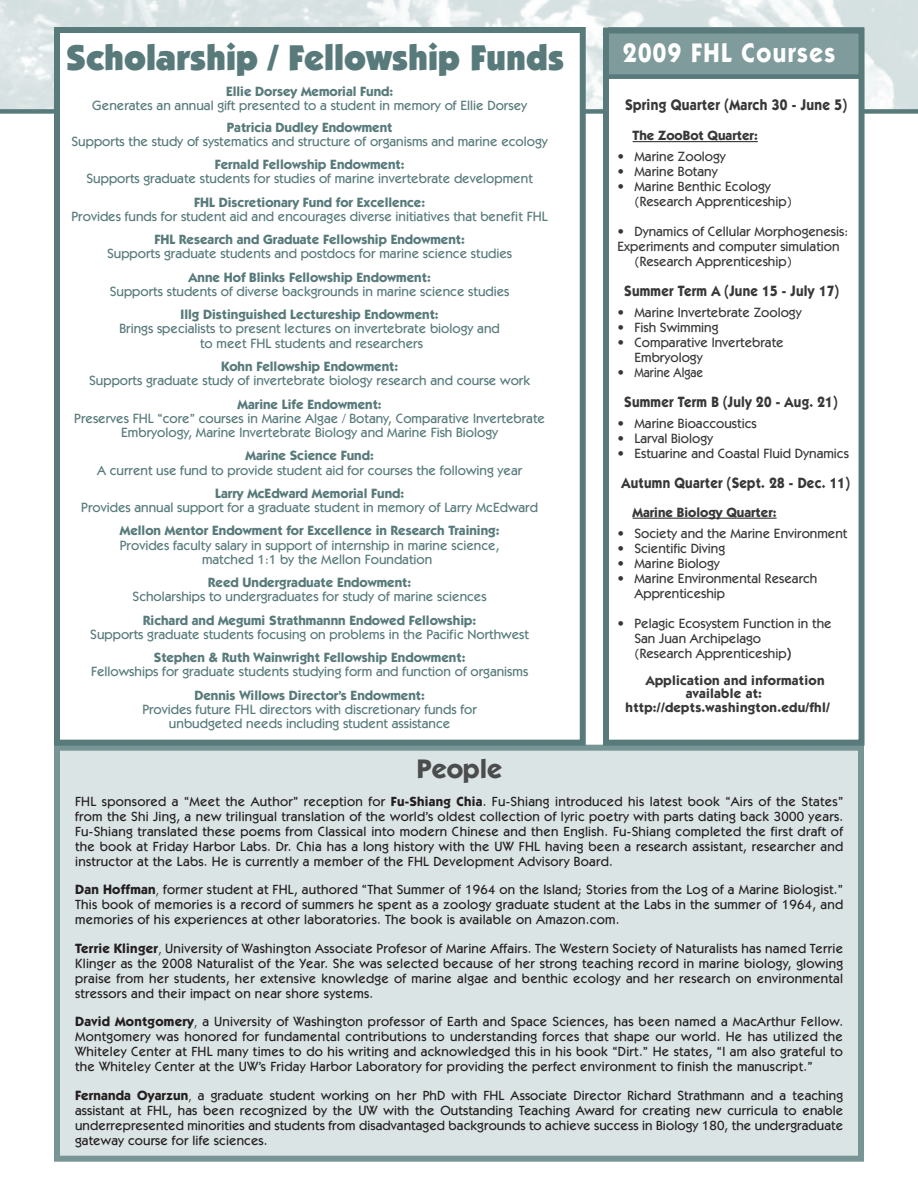
<style>
.page{position:relative;width:918px;height:1188px;background:#fff}
.page>*{position:absolute;margin:0;border:0;box-sizing:border-box;transform-origin:0 0}
.t1{font:900 36px "Itc Kabel";color:#587a7b}
.t2{font:700 27px "Itc Kabel";letter-spacing:.06em;color:#fff;scale:.9 1}
.t3{font:700 27px "Itc Kabel";color:#4b4c4d}
.t4{font:700 15.3px "Itc Kabel";letter-spacing:.02em;color:#383839;scale:.9 1}
.t5{font:700 15px "Itc Kabel";letter-spacing:.02em;color:#383839;scale:.9 1}
.t6{font:500 13.5px/14.2px "Itc Kabel";color:#587a7b;text-align:center}
.t7{font:700 13.5px "Itc Kabel";color:#587a7b}
.t8{font:500 13.5px/15px "Itc Kabel";color:#383839}
.t9{font:700 13.5px "Itc Kabel";letter-spacing:.02em;color:#383839}
.t10{font:700 13.5px "Itc Kabel";color:#383839}
.t11{font:500 13.35px/15px "Itc Kabel";letter-spacing:.02em;color:#231f20;text-align:justify}
.s1{font-weight:700}
.s2{font-weight:700;font-size:13.5px}
.s3{font-weight:400;font-size:13.5px}
</style>
<div class="page">
<img style="left:0;top:0;width:918px;height:109px">
<div style="left:0;top:109px;width:918px;height:5px;background:#587a7b"></div>
<div style="left:54px;top:745px;width:810px;height:417px;background:#dbe4e4;border:6px solid #779595"></div>
<div style="left:57px;top:30px;width:526px;height:713px;background:#fff"></div>
<div style="left:54px;top:27px;width:532px;height:719px;border:6px solid #587a7b"></div>
<div style="left:607px;top:30px;width:254px;height:95px;background:#fff"></div>
<hr style="left:633px;top:141px;width:125px;height:1px;background:#231f20">
<hr style="left:633px;top:518px;width:144px;height:1px;background:#231f20">
<div style="left:608px;top:27px;width:256px;height:52px;background:#809b9c"></div>
<div style="left:603px;top:74px;width:259px;height:5px;background:#587a7b"></div>
<div style="left:603px;top:28px;width:262px;height:718px;border:6px solid #587a7b"></div>
<h1 class="t1" style="left:66px;top:35px;width:500px">Scholarship / Fellowship Funds</h1>
<p class="t7" style="left:226px;top:83px;width:169px">Ellie Dorsey Memorial Fund:</p>
<p class="t6" style="left:92px;top:98px;width:437px">Generates an annual gift presented to a student in memory of Ellie Dorsey</p>
<p class="t7" style="left:227px;top:119px;width:167px">Patricia Dudley Endowment</p>
<p class="t6" style="left:72px;top:134px;width:478px">Supports the study of systematics and structure of organisms and marine ecology</p>
<p class="t7" style="left:215px;top:156px;width:191px">Fernald Fellowship Endowment:</p>
<p class="t6" style="left:87px;top:172px;width:448px">Supports graduate students for studies of marine invertebrate development</p>
<p class="t7" style="left:194px;top:194px;width:233px">FHL Discretionary Fund for Excellence:</p>
<p class="t6" style="left:72px;top:209px;width:478px">Provides funds for student aid and encourages diverse initiatives that benefit FHL</p>
<p class="t7" style="left:154px;top:231px;width:312px">FHL Research and Graduate Fellowship Endowment:</p>
<p class="t6" style="left:107px;top:247px;width:407px">Supports graduate students and postdocs for marine science studies</p>
<p class="t7" style="left:188px;top:269px;width:244px">Anne Hof Blinks Fellowship Endowment:</p>
<p class="t6" style="left:110px;top:284px;width:401px">Supports students of diverse backgrounds in marine science studies</p>
<p class="t7" style="left:181px;top:306px;width:260px">Illg Distinguished Lectureship Endowment:</p>
<p class="t6" style="left:120px;top:322px;width:382px">Brings specialists to present lectures on invertebrate biology and to meet FHL students and researchers</p>
<p class="t7" style="left:221px;top:358px;width:179px">Kohn Fellowship Endowment:</p>
<p class="t6" style="left:89px;top:374px;width:443px">Supports graduate study of invertebrate biology research and course work</p>
<p class="t7" style="left:238px;top:396px;width:146px">Marine Life Endowment:</p>
<p class="t6" style="left:74px;top:411px;width:472px">Preserves FHL “core” courses in Marine Algae / Botany, Comparative Invertebrate<br>Embryology, Marine Invertebrate Biology and Marine Fish Biology</p>
<p class="t7" style="left:246px;top:447px;width:130px">Marine Science Fund:</p>
<p class="t6" style="left:97px;top:463px;width:427px">A current use fund to provide student aid for courses the following year</p>
<p class="t7" style="left:215px;top:485px;width:191px">Larry McEdward Memorial Fund:</p>
<p class="t6" style="left:81px;top:500px;width:458px">Provides annual support for a graduate student in memory of Larry McEdward</p>
<p class="t7" style="left:120px;top:522px;width:381px">Mellon Mentor Endowment for Excellence in Research Training:</p>
<p class="t6" style="left:202px;top:538px;width:299px;text-align:left;text-indent:-82px">Provides faculty salary in support of internship in marine science, matched 1:1 by the Mellon Foundation</p>
<p class="t7" style="left:208px;top:574px;width:205px">Reed Undergraduate Endowment:</p>
<p class="t6" style="left:133px;top:590px;width:356px">Scholarships to undergraduates for study of marine sciences</p>
<p class="t7" style="left:143px;top:612px;width:335px">Richard and Megumi Strathmannn Endowed Fellowship:</p>
<p class="t6" style="left:90px;top:627px;width:440px">Supports graduate students focusing on problems in the Pacific Northwest</p>
<p class="t7" style="left:154px;top:649px;width:313px">Stephen &amp; Ruth Wainwright Fellowship Endowment:</p>
<p class="t6" style="left:91px;top:665px;width:439px">Fellowships for graduate students studying form and function of organisms</p>
<p class="t7" style="left:194px;top:687px;width:232px">Dennis Willows Director’s Endowment:</p>
<p class="t6" style="left:142px;top:702px;width:336px">Provides future FHL directors with discretionary funds for unbudgeted needs including student assistance</p>
<h2 class="t3" style="left:417px;top:753px;width:87px">People</h2>
<h2 class="t2" style="left:623px;top:37px;width:237px">2009 FHL Courses</h2>
<p class="t4" style="left:625px;top:96px;width:248px">Spring Quarter (March 30 - June 5)</p>
<p class="t10" style="left:633px;top:127px;width:127px">The ZooBot Quarter:</p>
<p class="t8" style="left:618px;top:149px;width:110px">• Marine Zoology</p>
<p class="t8" style="left:618px;top:164px;width:102px">• Marine Botany</p>
<p class="t8" style="left:634px;top:179px;width:159px;text-indent:-17px">• Marine Benthic Ecology (Research Apprenticeship)</p>
<p class="t8" style="left:618px;top:224px;width:232px">• Dynamics of Cellular Morphogenesis:</p>
<p class="t8" style="left:618px;top:239px;width:224px">Experiments and computer simulation</p>
<p class="t8" style="left:634px;top:254px;width:159px">(Research Apprenticeship)</p>
<p class="t5" style="left:624px;top:282px;width:240px">Summer Term A (June 15 - July 17)</p>
<p class="t8" style="left:618px;top:305px;width:186px">• Marine Invertebrate Zoology</p>
<p class="t8" style="left:618px;top:320px;width:102px">• Fish Swimming</p>
<p class="t8" style="left:634px;top:335px;width:151px;text-indent:-17px">• Comparative Invertebrate<br>Embryology</p>
<p class="t8" style="left:618px;top:365px;width:87px">• Marine Algae</p>
<p class="t5" style="left:624px;top:393px;width:238px">Summer Term B (July 20 - Aug. 21)</p>
<p class="t8" style="left:618px;top:416px;width:141px">• Marine Bioaccoustics</p>
<p class="t8" style="left:618px;top:431px;width:97px">• Larval Biology</p>
<p class="t8" style="left:618px;top:446px;width:233px">• Estuarine and Coastal Fluid Dynamics</p>
<p class="t5" style="left:622px;top:474px;width:255px">Autumn Quarter (Sept. 28 - Dec. 11)</p>
<p class="t10" style="left:633px;top:504px;width:146px">Marine Biology Quarter:</p>
<p class="t8" style="left:618px;top:526px;width:231px">• Society and the Marine Environment</p>
<p class="t8" style="left:618px;top:541px;width:109px">• Scientific Diving</p>
<p class="t8" style="left:618px;top:556px;width:104px">• Marine Biology</p>
<p class="t8" style="left:634px;top:571px;width:185px;text-indent:-17px">• Marine Environmental Research<br>Apprenticeship</p>
<p class="t8" style="left:634px;top:616px;width:199px;text-indent:-17px">• Pelagic Ecosystem Function in the<br>San Juan Archipelago<br>(Research Apprenticeship<span class="s1">)</span></p>
<p class="t9" style="left:646px;top:672px;width:180px">Application and information</p>
<p class="t9" style="left:686px;top:685px;width:78px">available at:</p>
<p class="t9" style="left:626px;top:699px;width:206px">http://depts.washington.edu/fhl/</p>
<p class="t11" style="left:75px;top:794px;width:770px">FHL sponsored a “Meet the Author” reception for <span class="s1">Fu-Shiang Chia</span>. Fu-Shiang introduced his latest book “Airs of the States” from the Shi Jing, a new trilingual translation of the world’s oldest collection of lyric poetry with parts dating back 3000 years.<br>Fu-Shiang translated these poems from Classical into modern Chinese and then English. Fu-Shiang completed the first draft of the book at Friday Harbor Labs. Dr. Chia has a long history with the UW FHL having been a research assistant, researcher and instructor at the Labs. He is currently a member of the FHL Development Advisory Board.</p>
<p class="t11" style="left:75px;top:882px;width:770px"><span class="s2">Dan Hoffman</span><span class="s3">,</span> former student at FHL, authored “That Summer of 1964 on the Island; Stories from the Log of a Marine Biologist.” This book of memories is a record of summers he spent as a zoology graduate student at the Labs in the summer of 1964, and memories of his experiences at other laboratories. The book is available on Amazon.com.</p>
<p class="t11" style="left:75px;top:941px;width:770px"><span class="s2">Terrie Klinger</span><span class="s3">,</span> University of Washington Associate Profesor of Marine Affairs. The Western Society of Naturalists has named Terrie Klinger as the 2008 Naturalist of the Year. She was selected because of her strong teaching record in marine biology, glowing praise from her students, her extensive knowledge of marine algae and benthic ecology and her research on environmental stressors and their impact on near shore systems.</p>
<p class="t11" style="left:75px;top:1014px;width:769px"><span class="s2">David Montgomery</span><span class="s3">,</span> a University of Washington professor of Earth and Space Sciences, has been named a MacArthur Fellow.<br>Montgomery was honored for fundamental contributions to understanding forces that shape our world. He has utilized the Whiteley Center at FHL many times to do his writing and acknowledged this in his book “Dirt.” He states, “I am also grateful to the Whiteley Center at the UW’s Friday Harbor Laboratory for providing the perfect environment to finish the manuscript.”</p>
<p class="t11" style="left:75px;top:1088px;width:770px"><span class="s2">Fernanda Oyarzun</span><span class="s3">,</span> a graduate student working on her PhD with FHL Associate Director Richard Strathmann and a teaching assistant at FHL, has been recognized by the UW with the Outstanding Teaching Award for creating new curricula to enable underrepresented minorities and students from disadvantaged backgrounds to achieve success in Biology 180, the undergraduate gateway course for life sciences.</p>
</div>
